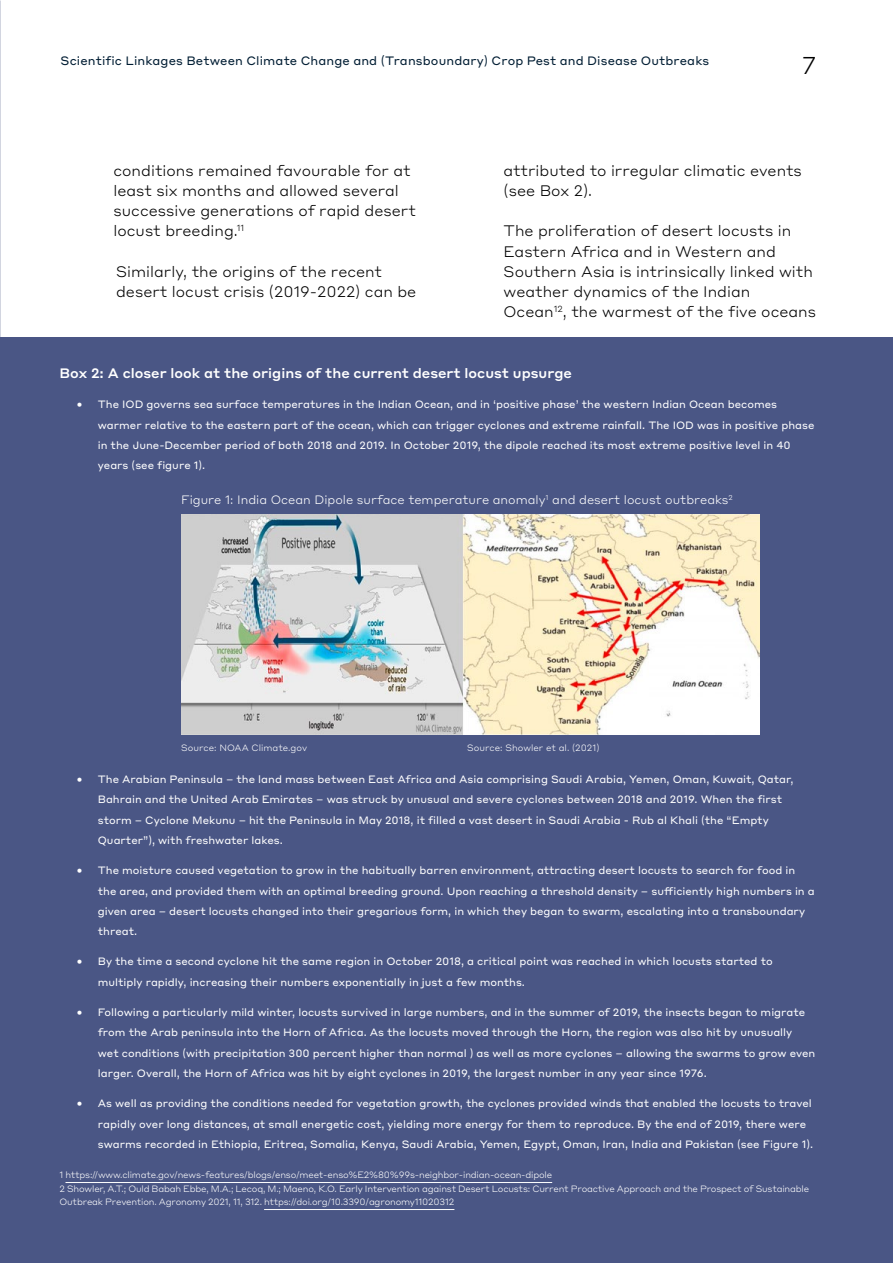
<style>
.page{position:relative;width:893px;height:1263px;background:#fff}
.page>*{position:absolute;margin:0;border:0;box-sizing:border-box;transform-origin:0 0}
.t1{font:300 24px "Styrene A";color:#000}
.t2{font:300 15px/20.2px "Styrene A";color:#000}
.t3{font:500 13.5px "Styrene A";color:#fff}
.t4{font:12px "Styrene A";letter-spacing:.01em;color:#001d33}
.t5{font:300 12px "Styrene A";color:#fff}
.t6{font:10.5px/20.2px "Styrene A";color:#fff}
.t7{font:300 9px/13.5px "Styrene A";letter-spacing:-.02em;color:#fff}
.t8{font:300 9px "Styrene A";color:#fff}
</style>
<div class="page">
<div style="left:0;top:338px;width:893px;height:925px;background:#4a5685"></div>
<hr style="left:66px;top:1182px;width:486px;height:1px;background:#fff">
<hr style="left:264px;top:1209px;width:190px;height:1px;background:#fff">
<img style="left:181px;top:514px;width:579px;height:220px">
<p class="t4" style="left:61px;top:50px;width:650px">Scientific Linkages Between Climate Change and (Transboundary) Crop Pest and Disease Outbreaks</p>
<h1 class="t1" style="left:802px;top:45px;width:16px">7</h1>
<h2 class="t2" style="left:114px;top:159px;width:304px">conditions remained favourable for at least six months and allowed several successive generations of rapid desert locust breeding.<sup>11</sup></h2>
<h2 class="t2" style="left:116px;top:260px;width:302px">Similarly, the origins of the recent desert locust crisis (2019-2022) can be</h2>
<h2 class="t2" style="left:503px;top:159px;width:300px">attributed to irregular climatic events (see Box 2).</h2>
<h2 class="t2" style="left:503px;top:220px;width:314px">The proliferation of desert locusts in Eastern Africa and in Western and Southern Asia is intrinsically linked with weather dynamics of the Indian Ocean<sup>12</sup>, the warmest of the five oceans</h2>
<p class="t3" style="left:60px;top:362px;width:514px">Box 2: A closer look at the origins of the current desert locust upsurge</p>
<p class="t6" style="left:98px;top:394px;width:718px;text-indent:-21px">• The IOD governs sea surface temperatures in the Indian Ocean, and in ‘positive phase’ the western Indian Ocean becomes warmer relative to the eastern part of the ocean, which can trigger cyclones and extreme rainfall. The IOD was in positive phase in the June-December period of both 2018 and 2019. In October 2019, the dipole reached its most extreme positive level in 40 years (see figure 1).</p>
<p class="t5" style="left:181px;top:489px;width:553px">Figure 1: India Ocean Dipole surface temperature anomaly<sup>1</sup> and desert locust outbreaks<sup>2</sup></p>
<p class="t8" style="left:181px;top:740px;width:128px">Source: NOAA Climate.gov</p>
<p class="t8" style="left:467px;top:740px;width:134px">Source: Showler et al. (2021)</p>
<p class="t6" style="left:98px;top:768px;width:697px;text-indent:-21px">• The Arabian Peninsula – the land mass between East Africa and Asia comprising Saudi Arabia, Yemen, Oman, Kuwait, Qatar, Bahrain and the United Arab Emirates – was struck by unusual and severe cyclones between 2018 and 2019. When the first storm – Cyclone Mekunu – hit the Peninsula in May 2018, it filled a vast desert in Saudi Arabia - Rub al Khali (the “Empty Quarter”), with freshwater lakes.</p>
<p class="t6" style="left:98px;top:859px;width:718px;text-indent:-21px">• The moisture caused vegetation to grow in the habitually barren environment, attracting desert locusts to search for food in the area, and provided them with an optimal breeding ground. Upon reaching a threshold density – sufficiently high numbers in a given area – desert locusts changed into their gregarious form, in which they began to swarm, escalating into a transboundary threat.</p>
<p class="t6" style="left:98px;top:951px;width:676px;text-indent:-21px">• By the time a second cyclone hit the same region in October 2018, a critical point was reached in which locusts started to multiply rapidly, increasing their numbers exponentially in just a few months.</p>
<p class="t6" style="left:98px;top:1001px;width:719px;text-indent:-21px">• Following a particularly mild winter, locusts survived in large numbers, and in the summer of 2019, the insects began to migrate from the Arab peninsula into the Horn of Africa. As the locusts moved through the Horn, the region was also hit by unusually wet conditions (with precipitation 300 percent higher than normal ) as well as more cyclones – allowing the swarms to grow even larger. Overall, the Horn of Africa was hit by eight cyclones in 2019, the largest number in any year since 1976.</p>
<p class="t6" style="left:98px;top:1092px;width:717px;text-indent:-21px">• As well as providing the conditions needed for vegetation growth, the cyclones provided winds that enabled the locusts to travel rapidly over long distances, at small energetic cost, yielding more energy for them to reproduce. By the end of 2019, there were swarms recorded in Ethiopia, Eritrea, Somalia, Kenya, Saudi Arabia, Yemen, Egypt, Oman, Iran, India and Pakistan (see Figure 1).</p>
<p class="t7" style="left:60px;top:1167px;width:751px">1 https://www.climate.gov/news-features/blogs/enso/meet-enso%E2%80%99s-neighbor-indian-ocean-dipole<br>2 Showler, A.T.; Ould Babah Ebbe, M.A.; Lecoq, M.; Maeno, K.O. Early Intervention against Desert Locusts: Current Proactive Approach and the Prospect of Sustainable<br>Outbreak Prevention. Agronomy 2021, 11, 312. https://doi.org/10.3390/agronomy11020312</p>
</div>
